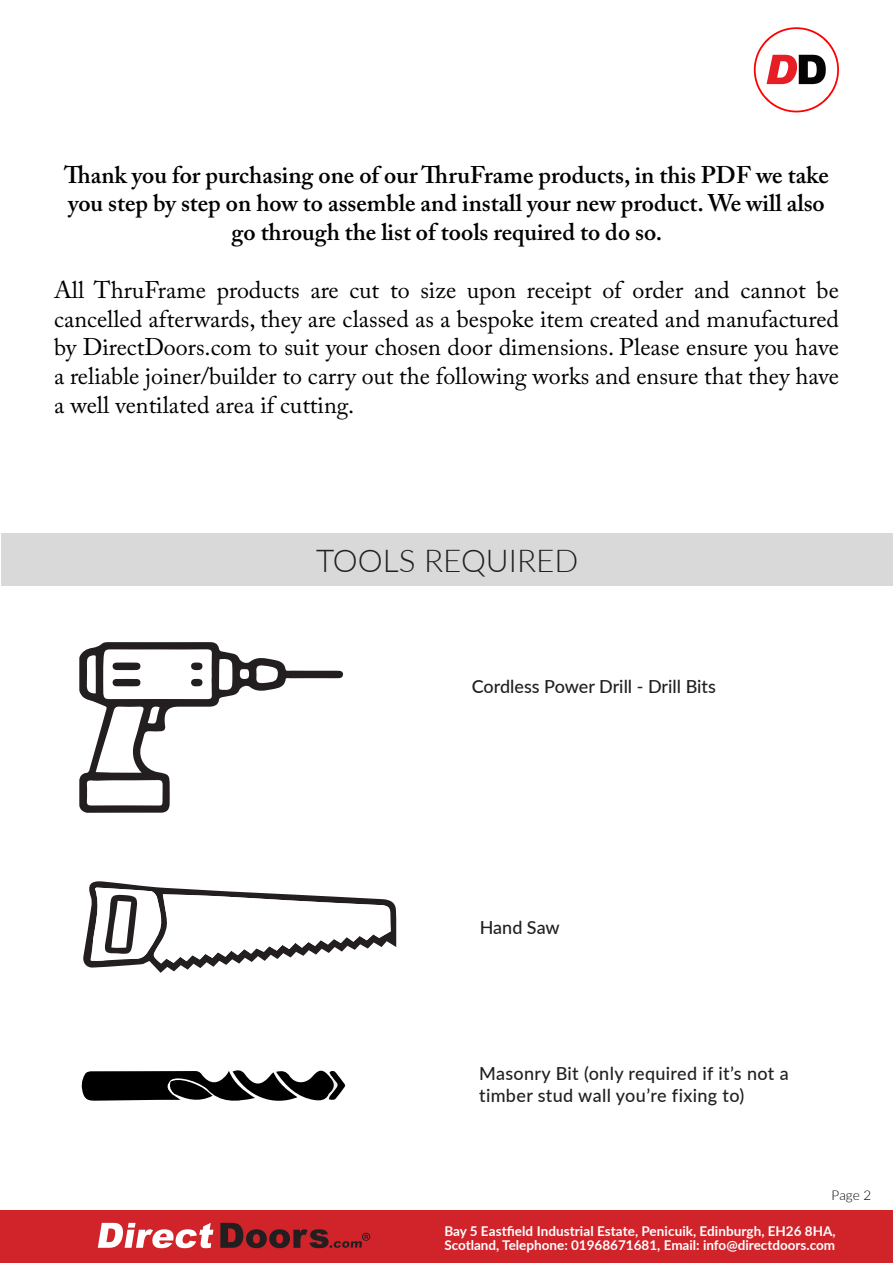
<style>
.page{position:relative;width:893px;height:1263px;background:#fff}
.page>*{position:absolute;margin:0;border:0;box-sizing:border-box;transform-origin:0 0}
.Paragraph_Border_and{font:300 31.5px "Lato";color:#231f20}
.t1{font:24px/28.8px "Adobe Caslon Pro";color:#000;text-align:justify}
.t2{font:600 24px/28.8px "Adobe Caslon Pro";color:#000;text-align:center}
.t3{font:500 18px/21.6px "Lato";letter-spacing:.015em;color:#231f20}
.t4{font:700 13.5px/13.5px "Lato";color:#fff}
.t5{font:300 13.5px "Lato";color:#000}
</style>
<div class="page">
<div style="left:0;top:1210px;width:893px;height:53px;background:#d1232a"></div>
<svg style="left:98px;top:1223px;width:115px;height:25px"></svg>
<svg style="left:220px;top:1223px;width:150px;height:25px"></svg>
<svg style="left:754px;top:27px;width:85px;height:85px"></svg>
<div style="left:1px;top:533px;width:892px;height:53px;background:#d9d9d9"></div>
<svg style="left:79px;top:642px;width:264px;height:171px"></svg>
<svg style="left:112px;top:662px;width:28px;height:8px"></svg>
<svg style="left:113px;top:679px;width:27px;height:7px"></svg>
<div style="left:191px;top:662px;width:11px;height:8px;background:#231f20;border-radius:50%"></div>
<div style="left:191px;top:679px;width:11px;height:7px;background:#231f20;border-radius:50%"></div>
<svg style="left:83px;top:881px;width:313px;height:92px"></svg>
<svg style="left:81px;top:1070px;width:264px;height:31px"></svg>
<p class="t2" style="left:64px;top:160px;width:766px">Thank you for purchasing one of our ThruFrame products, in this PDF we take you step by step on how to assemble and install your new product. We will also go through the list of tools required to do so.</p>
<p class="t1" style="left:54px;top:275px;width:787px">All ThruFrame products are cut to size upon receipt of order and cannot be cancelled afterwards, they are classed as a bespoke item created and manufactured by DirectDoors.com to suit your chosen door dimensions. Please ensure you have a reliable joiner/builder to carry out the following works and ensure that they have a well ventilated area if cutting.</p>
<p class="Paragraph_Border_and" style="left:316px;top:538px;width:264px">TOOLS REQUIRED</p>
<p class="t3" style="left:472px;top:675px;width:246px">Cordless Power Drill - Drill Bits</p>
<p class="t3" style="left:480px;top:916px;width:82px">Hand Saw</p>
<p class="t3" style="left:479px;top:1062px;width:311px">Masonry Bit (only required if it’s not a timber stud wall you’re fixing to)</p>
<p class="t5" style="left:832px;top:1185px;width:41px">Page 2</p>
<p class="t4" style="left:444px;top:1224px;width:393px">Bay 5 Eastfield Industrial Estate, Penicuik, Edinburgh, EH26 8HA,<br>Scotland, Telephone: 01968671681, Email: info@directdoors.com</p>
</div>
